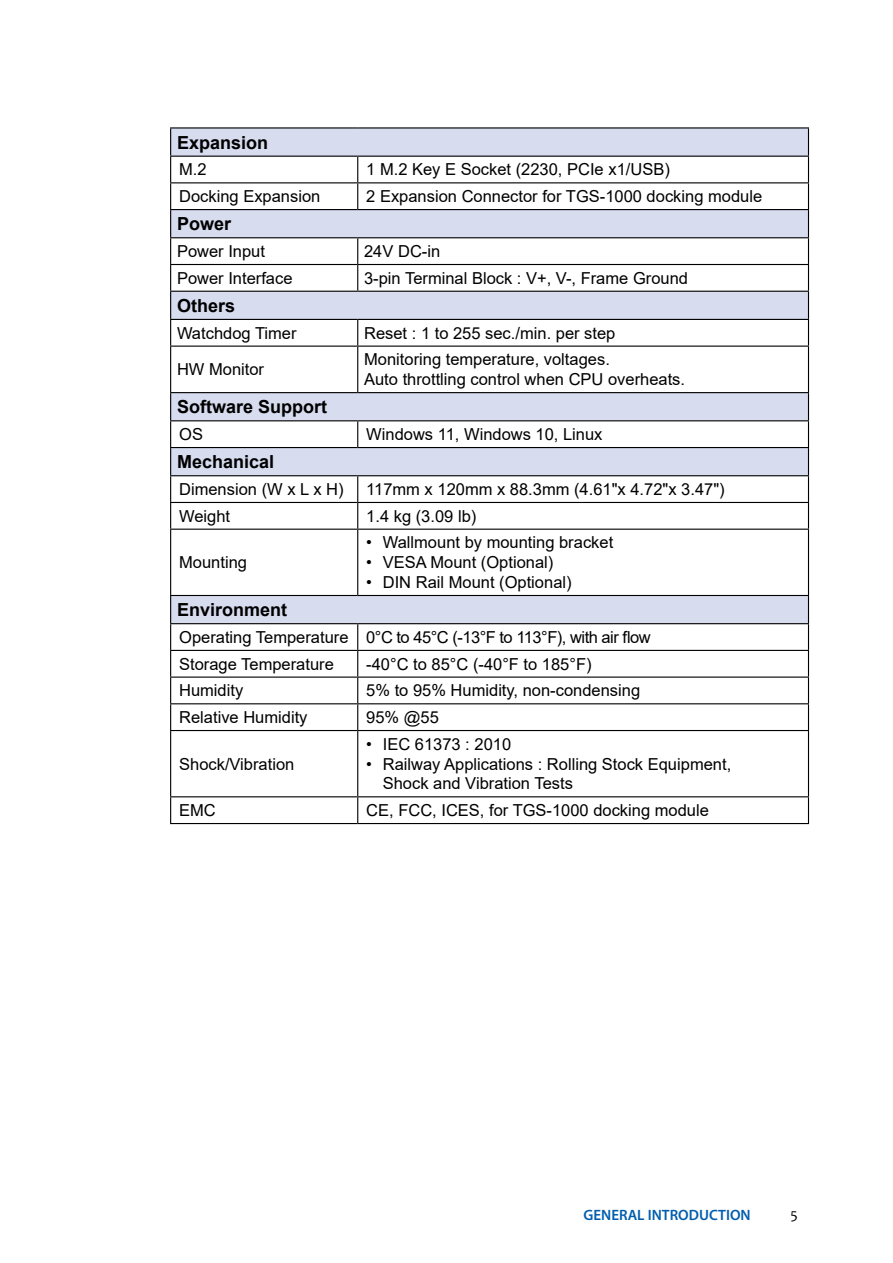
<style>
.page{position:relative;width:893px;height:1263px;background:#fff}
.page>*{position:absolute;margin:0;border:0;box-sizing:border-box;transform-origin:0 0}
.t1{font:700 18px "Arial";color:#000}
.t2{font:16.5px/19.8px "Arial";color:#000}
.t3{font:600 15px "Myriad Pro";color:#005ead}
.t4{font:15px "Candara";color:#000}
</style>
<div class="page">
<svg style="left:171px;top:129px;width:637px;height:494px"></svg>
<hr style="left:170px;top:156px;width:188px;height:1px;background:#000">
<hr style="left:358px;top:156px;width:451px;height:1px;background:#000">
<hr style="left:170px;top:127px;width:188px;height:2px;background:#000">
<hr style="left:358px;top:127px;width:451px;height:2px;background:#000">
<hr style="left:170px;top:209px;width:188px;height:1px;background:#000">
<hr style="left:358px;top:209px;width:451px;height:1px;background:#000">
<hr style="left:170px;top:237px;width:188px;height:1px;background:#000">
<hr style="left:358px;top:237px;width:451px;height:1px;background:#000">
<hr style="left:170px;top:291px;width:188px;height:1px;background:#000">
<hr style="left:358px;top:291px;width:451px;height:1px;background:#000">
<hr style="left:170px;top:319px;width:188px;height:1px;background:#000">
<svg style="left:170px;top:129px;width:1px;height:217px"></svg>
<hr style="left:358px;top:319px;width:451px;height:1px;background:#000">
<svg style="left:808px;top:129px;width:1px;height:217px"></svg>
<hr style="left:170px;top:347px;width:1px;height:45px;background:#000">
<hr style="left:808px;top:347px;width:1px;height:45px;background:#000">
<hr style="left:358px;top:447px;width:451px;height:1px;background:#000">
<hr style="left:358px;top:529px;width:451px;height:1px;background:#000">
<hr style="left:357px;top:530px;width:1px;height:65px;background:#000">
<hr style="left:170px;top:650px;width:188px;height:1px;background:#000">
<hr style="left:358px;top:650px;width:451px;height:1px;background:#000">
<hr style="left:170px;top:676px;width:188px;height:2px;background:#000">
<hr style="left:358px;top:676px;width:451px;height:2px;background:#000">
<hr style="left:170px;top:703px;width:188px;height:1px;background:#000">
<hr style="left:358px;top:703px;width:451px;height:1px;background:#000">
<svg style="left:357px;top:624px;width:1px;height:106px"></svg>
<hr style="left:170px;top:730px;width:188px;height:1px;background:#000">
<hr style="left:358px;top:730px;width:451px;height:1px;background:#000">
<hr style="left:357px;top:731px;width:1px;height:65px;background:#000">
<hr style="left:170px;top:796px;width:188px;height:1px;background:#000">
<hr style="left:358px;top:796px;width:451px;height:1px;background:#000">
<svg style="left:357px;top:797px;width:1px;height:26px"></svg>
<hr style="left:170px;top:182px;width:188px;height:1px;background:#000">
<hr style="left:358px;top:182px;width:451px;height:1px;background:#000">
<svg style="left:357px;top:157px;width:1px;height:52px"></svg>
<hr style="left:170px;top:264px;width:188px;height:1px;background:#000">
<hr style="left:358px;top:264px;width:451px;height:1px;background:#000">
<svg style="left:357px;top:238px;width:1px;height:53px"></svg>
<svg style="left:357px;top:320px;width:1px;height:26px"></svg>
<hr style="left:357px;top:347px;width:1px;height:45px;background:#000">
<hr style="left:170px;top:420px;width:188px;height:1px;background:#000">
<hr style="left:358px;top:420px;width:451px;height:1px;background:#000">
<svg style="left:357px;top:421px;width:1px;height:26px"></svg>
<hr style="left:170px;top:447px;width:188px;height:1px;background:#000">
<hr style="left:170px;top:475px;width:188px;height:1px;background:#000">
<hr style="left:358px;top:475px;width:451px;height:1px;background:#000">
<hr style="left:170px;top:502px;width:188px;height:1px;background:#000">
<hr style="left:358px;top:502px;width:451px;height:1px;background:#000">
<svg style="left:357px;top:476px;width:1px;height:53px"></svg>
<hr style="left:170px;top:529px;width:188px;height:1px;background:#000">
<hr style="left:170px;top:530px;width:1px;height:65px;background:#000">
<hr style="left:808px;top:530px;width:1px;height:65px;background:#000">
<hr style="left:170px;top:346px;width:188px;height:1px;background:#000">
<hr style="left:358px;top:346px;width:451px;height:1px;background:#000">
<hr style="left:170px;top:392px;width:188px;height:1px;background:#000">
<hr style="left:358px;top:392px;width:451px;height:1px;background:#000">
<svg style="left:170px;top:393px;width:1px;height:136px"></svg>
<svg style="left:808px;top:393px;width:1px;height:136px"></svg>
<hr style="left:170px;top:595px;width:188px;height:1px;background:#000">
<hr style="left:358px;top:595px;width:451px;height:1px;background:#000">
<hr style="left:170px;top:623px;width:188px;height:1px;background:#000">
<hr style="left:358px;top:623px;width:451px;height:1px;background:#000">
<svg style="left:170px;top:596px;width:1px;height:134px"></svg>
<svg style="left:808px;top:596px;width:1px;height:134px"></svg>
<hr style="left:170px;top:731px;width:1px;height:65px;background:#000">
<hr style="left:808px;top:731px;width:1px;height:65px;background:#000">
<svg style="left:170px;top:797px;width:1px;height:26px"></svg>
<svg style="left:808px;top:797px;width:1px;height:26px"></svg>
<hr style="left:170px;top:823px;width:188px;height:1px;background:#000">
<hr style="left:358px;top:823px;width:451px;height:1px;background:#000">
<p class="t1" style="left:177px;top:129px;width:93px">Expansion</p>
<p class="t2" style="left:179px;top:160px;width:29px">M.2</p>
<p class="t2" style="left:366px;top:160px;width:305px">1 M.2 Key E Socket (2230, PCIe x1/USB)</p>
<p class="t2" style="left:179px;top:186px;width:143px">Docking Expansion</p>
<p class="t2" style="left:366px;top:186px;width:397px">2 Expansion Connector for TGS-1000 docking module</p>
<p class="t1" style="left:177px;top:211px;width:56px">Power</p>
<p class="t2" style="left:177px;top:241px;width:90px">Power Input</p>
<p class="t2" style="left:364px;top:241px;width:78px">24V DC-in</p>
<p class="t2" style="left:177px;top:268px;width:117px">Power Interface</p>
<p class="t2" style="left:364px;top:268px;width:325px">3-pin Terminal Block : V+, V-, Frame Ground</p>
<p class="t1" style="left:177px;top:293px;width:60px">Others</p>
<p class="t2" style="left:177px;top:323px;width:121px">Watchdog Timer</p>
<p class="t2" style="left:364px;top:323px;width:253px">Reset : 1 to 255 sec./min. per step</p>
<p class="t2" style="left:177px;top:359px;width:89px">HW Monitor</p>
<p class="t2" style="left:364px;top:350px;width:322px">Monitoring temperature, voltages.<br>Auto throttling control when CPU overheats.</p>
<p class="t1" style="left:177px;top:394px;width:152px">Software Support</p>
<p class="t2" style="left:179px;top:424px;width:25px">OS</p>
<p class="t2" style="left:366px;top:424px;width:238px">Windows 11, Windows 10, Linux</p>
<p class="t1" style="left:177px;top:449px;width:99px">Mechanical</p>
<p class="t2" style="left:179px;top:479px;width:166px">Dimension (W x L x H)</p>
<p class="t2" style="left:366px;top:479px;width:360px">117mm x 120mm x 88.3mm (4.61"x 4.72"x 3.47")</p>
<p class="t2" style="left:179px;top:506px;width:53px">Weight</p>
<p class="t2" style="left:366px;top:506px;width:112px">1.4 kg (3.09 lb)</p>
<p class="t2" style="left:179px;top:552px;width:69px">Mounting</p>
<p class="t2" style="left:366px;top:533px;width:248px">• Wallmount by mounting bracket</p>
<p class="t2" style="left:366px;top:552px;width:189px">• VESA Mount (Optional)</p>
<p class="t2" style="left:366px;top:572px;width:207px">• DIN Rail Mount (Optional)</p>
<p class="t1" style="left:177px;top:597px;width:112px">Environment</p>
<p class="t2" style="left:179px;top:624px;width:473px;line-height:26.7px">Operating Temperature 0°C to 45°C (-13°F to 113°F), with air flow<br>Storage Temperature</p>
<p class="t2" style="left:366px;top:654px;width:227px">-40°C to 85°C (-40°F to 185°F)</p>
<p class="t2" style="left:179px;top:680px;width:66px">Humidity</p>
<p class="t2" style="left:366px;top:680px;width:275px">5% to 95% Humidity, non-condensing</p>
<p class="t2" style="left:179px;top:707px;width:130px">Relative Humidity</p>
<p class="t2" style="left:366px;top:707px;width:74px">95% @55</p>
<p class="t2" style="left:179px;top:754px;width:117px">Shock/Vibration</p>
<p class="t2" style="left:366px;top:734px;width:146px">• IEC 61373 : 2010</p>
<p class="t2" style="left:383px;top:754px;width:350px;text-indent:-16px">• Railway Applications : Rolling Stock Equipment,<br>Shock and Vibration Tests</p>
<p class="t2" style="left:179px;top:800px;width:38px">EMC</p>
<p class="t2" style="left:366px;top:800px;width:344px">CE, FCC, ICES, for TGS-1000 docking module</p>
<p class="t3" style="left:583px;top:1205px;width:169px">GENERAL INTRODUCTION</p>
<p class="t4" style="left:790px;top:1205px;width:9px">5</p>
</div>
